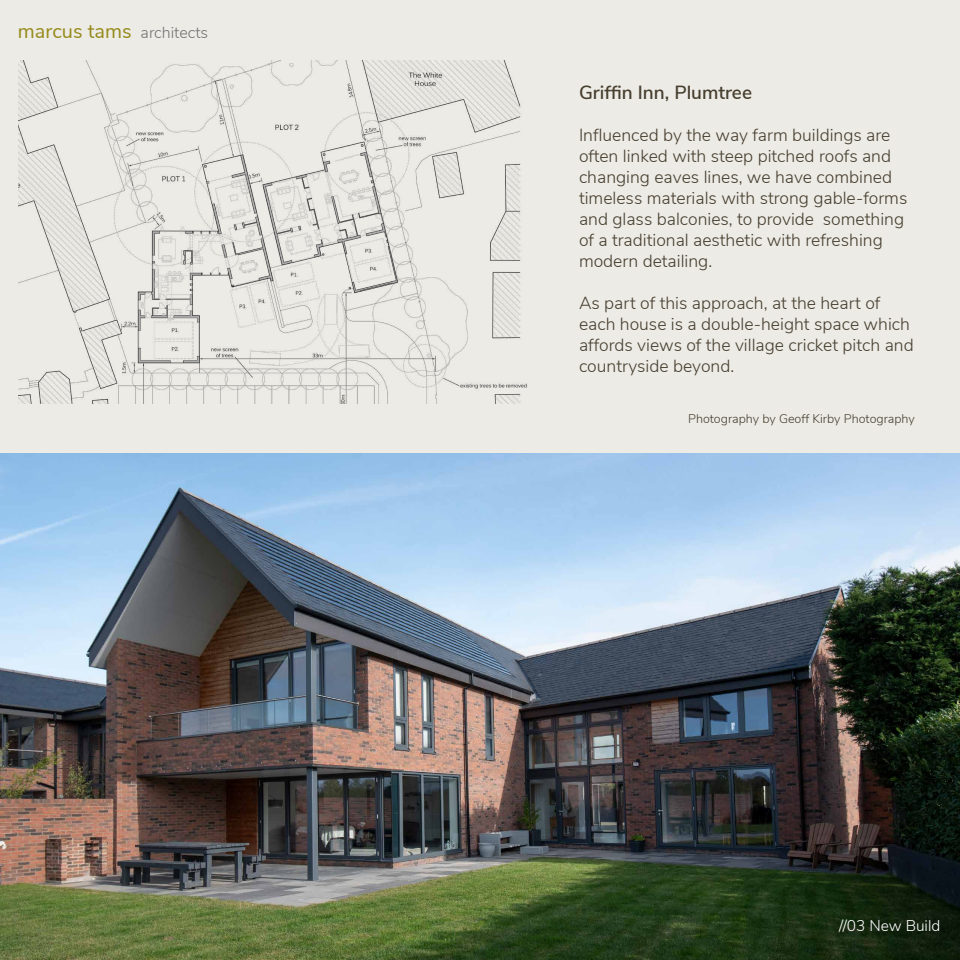
<style>
.page{position:relative;width:960px;height:960px;background:#fff}
.page>*{position:absolute;margin:0;border:0;box-sizing:border-box;transform-origin:0 0}
.t1{font:19.9px "Nunito Sans";color:#958918}
.t2{font:600 19px "Nunito Sans";color:#473e2e}
.t3{font:300 17.5px/21px "Nunito Sans";color:#473e2e}
.t4{font:300 15.5px "Nunito Sans";color:#fff}
.t5{font:300 12.5px "Nunito Sans";color:#473e2e}
.s1{font-weight:300;font-size:15.95px;color:#737373}
</style>
<div class="page">
<img style="left:0;top:453px;width:960px;height:507px">
<div style="left:0;top:0;width:960px;height:453px;background:#ecebe6"></div>
<img style="left:18px;top:61px;width:509px;height:343px">
<p class="t1" style="left:18px;top:17px;width:192px">marcus tams <span class="s1">architects</span></p>
<p class="t2" style="left:579px;top:78px;width:175px">Griffin Inn, Plumtree</p>
<p class="t3" style="left:579px;top:123px;width:330px">Influenced by the way farm buildings are often linked with steep pitched roofs and changing eaves lines, we have combined timeless materials with strong gable-forms and glass balconies, to provide something of a traditional aesthetic with refreshing modern detailing.</p>
<p class="t3" style="left:579px;top:291px;width:336px">As part of this approach, at the heart of each house is a double-height space which affords views of the village cricket pitch and countryside beyond.</p>
<p class="t5" style="left:688px;top:409px;width:228px">Photography by Geoff Kirby Photography</p>
<p class="t4" style="left:839px;top:914px;width:103px">//03 New Build</p>
</div>
